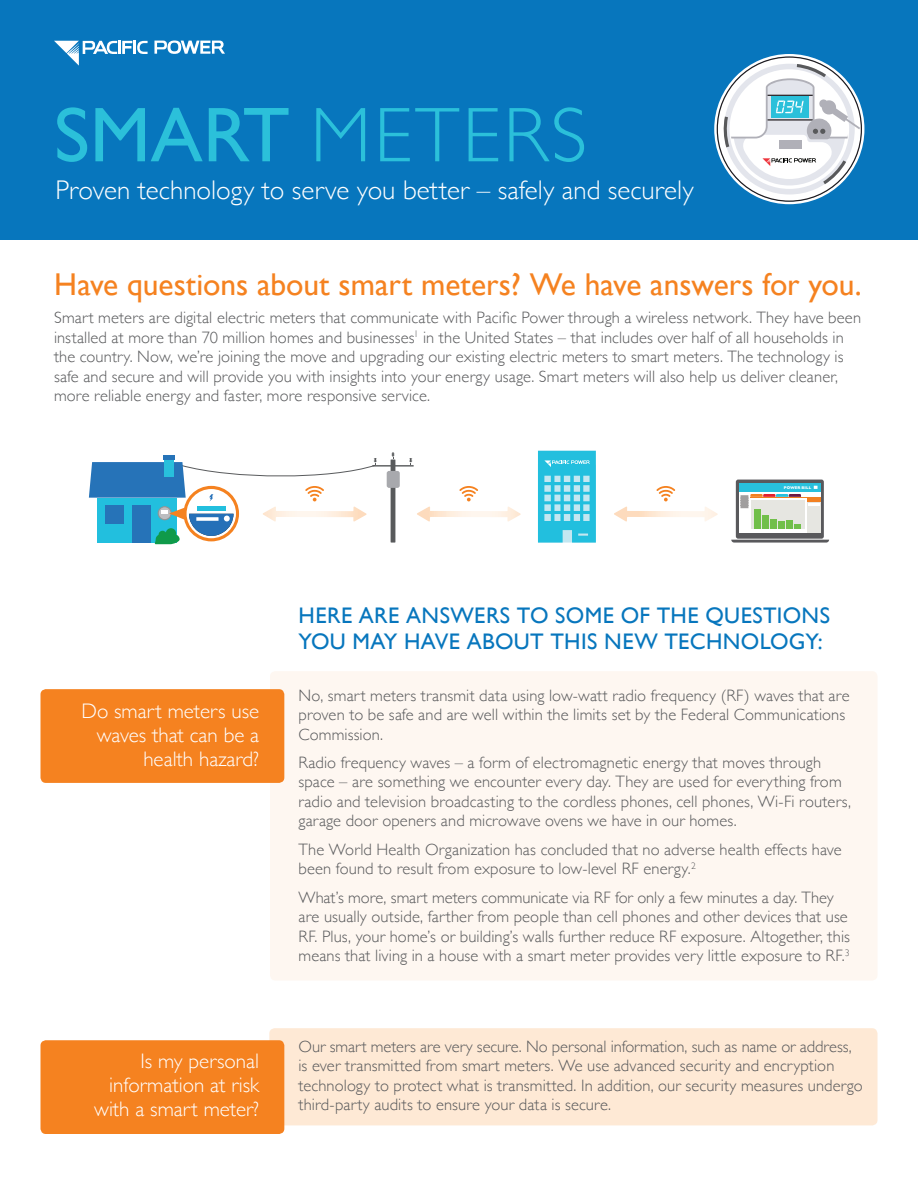
<style>
.page{position:relative;width:918px;height:1188px;background:#fff}
.page>*{position:absolute;margin:0;border:0;box-sizing:border-box;transform-origin:0 0}
.t1{font:300 78px "Gill Sans";letter-spacing:.035em;color:#2bc0da}
.t2{font:31.5px "Gill Sans";color:#f58220}
.t3{font:300 27px "Gill Sans";color:#fff}
.t4{font:22.5px/25.5px "Gill Sans";letter-spacing:.015em;color:#0776bd}
.t5{font:300 21px/24px "Gill Sans";color:#fff;text-align:right}
.t6{font:300 16.5px/19.5px "Gill Sans";letter-spacing:.005em;color:#58595b}
.t7{font:700 4.05px "Gill Sans";color:#fff}
.s1{font-weight:400}
</style>
<div class="page">
<div style="left:270px;top:671px;width:608px;height:310px;background:#fef7f1;border-radius:5px"></div>
<div style="left:0;top:0;width:918px;height:240px;background:#0776bd"></div>
<div style="left:41px;top:689px;width:243px;height:94px;background:#f58220;border-radius:5px"></div>
<svg style="left:154px;top:40px;width:71px;height:14px"></svg>
<svg style="left:54px;top:41px;width:94px;height:25px"></svg>
<hr style="left:372px;top:465px;width:42px;height:2px;background:#585a5c">
<svg style="left:409px;top:458px;width:3px;height:7px"></svg>
<svg style="left:391px;top:452px;width:4px;height:91px"></svg>
<div style="left:387px;top:471px;width:13px;height:17px;background:#a8a9ad;border-radius:2px"></div>
<svg style="left:417px;top:507px;width:104px;height:15px"></svg>
<svg style="left:459px;top:486px;width:19px;height:15px"></svg>
<svg style="left:614px;top:507px;width:104px;height:15px"></svg>
<svg style="left:656px;top:486px;width:19px;height:15px"></svg>
<div style="left:163px;top:455px;width:11px;height:5px;background:#2673b8"></div>
<svg style="left:89px;top:458px;width:288px;height:86px"></svg>
<div style="left:736px;top:480px;width:88px;height:59px;background:#59595c;border-radius:2px"></div>
<svg style="left:731px;top:540px;width:98px;height:3px"></svg>
<div style="left:739px;top:483px;width:82px;height:50px;background:#28c0dc"></div>
<div style="left:739px;top:492px;width:82px;height:41px;background:#fff"></div>
<div style="left:751px;top:500px;width:54px;height:29px;background:#e6e6e1"></div>
<svg style="left:814px;top:486px;width:4px;height:3px"></svg>
<svg style="left:741px;top:494px;width:60px;height:14px"></svg>
<hr style="left:750px;top:497px;width:71px;height:1px;background:#f28021">
<div style="left:807px;top:497px;width:14px;height:36px;background:#e6e6e1"></div>
<hr style="left:807px;top:497px;width:14px;height:4px;background:#f28021">
<svg style="left:808px;top:503px;width:12px;height:3px"></svg>
<div style="left:754px;top:509px;width:6px;height:20px;background:#71bf4a"></div>
<div style="left:762px;top:515px;width:6px;height:14px;background:#71bf4a"></div>
<div style="left:770px;top:519px;width:7px;height:10px;background:#71bf4a"></div>
<div style="left:778px;top:521px;width:7px;height:8px;background:#71bf4a"></div>
<div style="left:787px;top:520px;width:6px;height:9px;background:#71bf4a"></div>
<svg style="left:795px;top:524px;width:6px;height:5px"></svg>
<svg style="left:538px;top:451px;width:58px;height:92px;background:#4ac9e2"></svg>
<div style="left:269px;top:1028px;width:609px;height:97px;background:#fee9d5;border-radius:5px"></div>
<div style="left:41px;top:1040px;width:243px;height:94px;background:#f58220;border-radius:5px"></div>
<svg style="left:714px;top:54px;width:151px;height:151px"></svg>
<h1 class="t1" style="left:54px;top:74px;width:535px"><span class="s1">SMART</span> METERS</h1>
<h3 class="t3" style="left:56px;top:169px;width:640px">Proven technology to serve you better – safely and securely</h3>
<h2 class="t2" style="left:54px;top:266px;width:809px">Have questions about smart meters? We have answers for you.</h2>
<p class="t6" style="left:54px;top:307px;width:809px">Smart meters are digital electric meters that communicate with Pacific Power through a wireless network. They have been installed at more than 70 million homes and businesses<sup>1</sup> in the United States – that includes over half of all households in the country. Now, we’re joining the move and upgrading our existing electric meters to smart meters. The technology is safe and secure and will provide you with insights into your energy usage. Smart meters will also help us deliver cleaner, more reliable energy and faster, more responsive service.</p>
<p class="t7" style="left:784px;top:484px;width:29px">POWER BILL</p>
<p class="t5" style="left:81px;top:698px;width:179px">Do smart meters use waves that can be a health hazard?</p>
<p class="t5" style="left:94px;top:1048px;width:167px">Is my personal information at risk with a smart meter?</p>
<h3 class="t4" style="left:299px;top:602px;width:533px">HERE ARE ANSWERS TO SOME OF THE QUESTIONS<br>YOU MAY HAVE ABOUT THIS NEW TECHNOLOGY:</h3>
<p class="t6" style="left:298px;top:685px;width:553px">No, smart meters transmit data using low-watt radio frequency (RF) waves that are proven to be safe and are well within the limits set by the Federal Communications<br>Commission.</p>
<p class="t6" style="left:298px;top:752px;width:554px">Radio frequency waves – a form of electromagnetic energy that moves through space – are something we encounter every day. They are used for everything from radio and television broadcasting to the cordless phones, cell phones, Wi-Fi routers, garage door openers and microwave ovens we have in our homes.</p>
<p class="t6" style="left:298px;top:839px;width:545px">The World Health Organization has concluded that no adverse health effects have been found to result from exposure to low-level RF energy.<sup>2</sup></p>
<p class="t6" style="left:298px;top:887px;width:553px">What’s more, smart meters communicate via RF for only a few minutes a day. They are usually outside, farther from people than cell phones and other devices that use RF. Plus, your home’s or building’s walls further reduce RF exposure. Altogether, this means that living in a house with a smart meter provides very little exposure to RF.<sup>3</sup></p>
<p class="t6" style="left:298px;top:1036px;width:566px">Our smart meters are very secure. No personal information, such as name or address, is ever transmitted from smart meters. We use advanced security and encryption technology to protect what is transmitted. In addition, our security measures undergo third-party audits to ensure your data is secure.</p>
</div>
